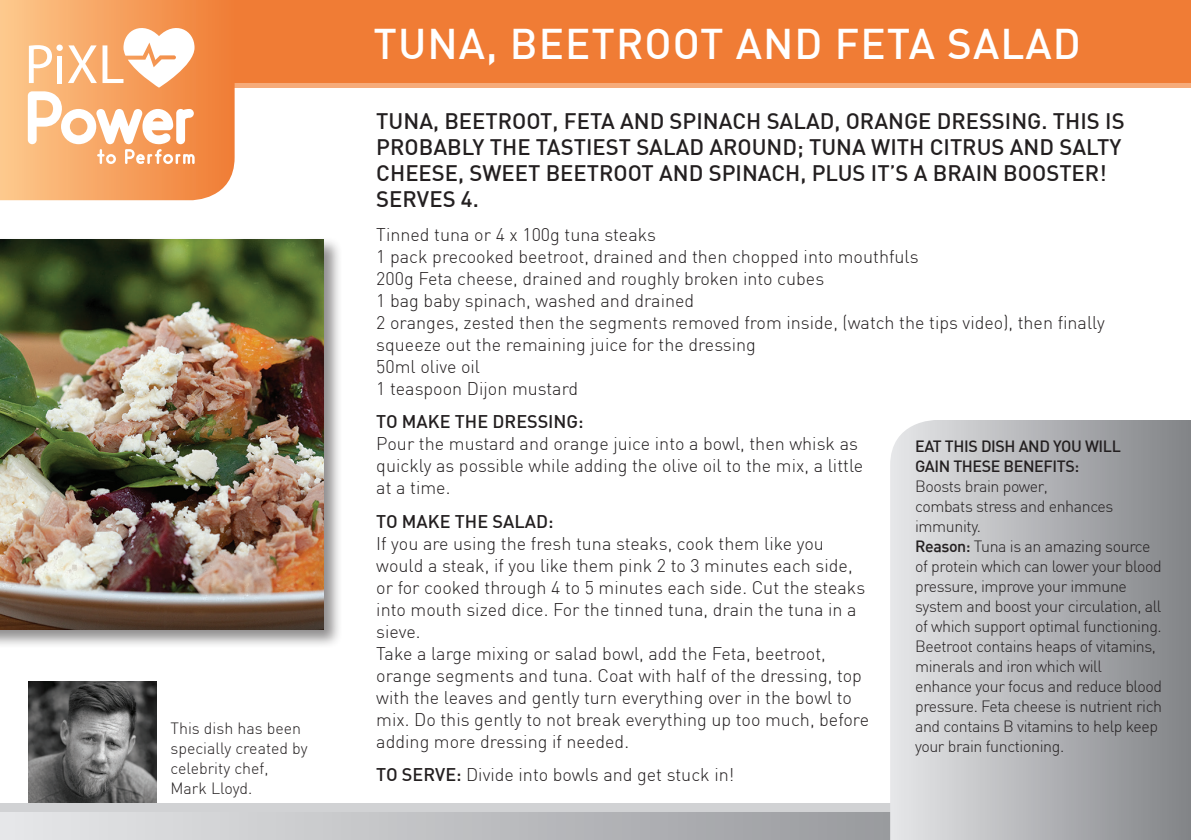
<style>
.page{position:relative;width:1191px;height:840px;background:#fff}
.page>*{position:absolute;margin:0;border:0;box-sizing:border-box;transform-origin:0 0}
.t1{font:500 42px "DIN";letter-spacing:.025em;color:#fff}
.t2{font:500 22px/26px "DIN";color:#231f20}
.t3{font:300 18px/22px "DIN";color:#231f20}
.t4{font:500 18px "DIN";color:#231f20}
.t5{font:300 16px/20px "DIN";letter-spacing:-.025em;color:#231f20}
.t6{font:300 16px/20px "DIN";color:#231f20}
.t7{font:500 16px/20px "DIN";letter-spacing:-.025em;color:#231f20}
.s1{font-weight:500}
</style>
<div class="page">
<img style="left:28px;top:681px;width:129px;height:122px">
<div style="left:0;top:803px;width:1191px;height:36px;background:#d1d2d4"></div>
<svg style="left:235px;top:82px;width:956px;height:6px;background:#f5a36e"></svg>
<div style="left:0;top:0;width:1191px;height:82px;background:#f07c35"></div>
<svg style="left:0;top:812px;width:890px;height:27px"></svg>
<div style="left:0;top:236px;width:343px;height:412px;background:#231f20;opacity:.5"></div>
<img style="left:0;top:239px;width:324px;height:390px">
<svg style="left:890px;top:420px;width:301px;height:419px;background:#b3b4b7"></svg>
<svg style="left:0;top:0;width:235px;height:200px"></svg>
<svg style="left:28px;top:20px;width:167px;height:144px"></svg>
<div style="left:57px;top:56px;width:5px;height:27px;background:#fff"></div>
<div style="left:56px;top:45px;width:7px;height:6px;background:#fff;border-radius:50%"></div>
<p class="t6" style="left:170px;top:717px;width:139px">This dish has been specially created by celebrity chef,<br>Mark Lloyd.</p>
<h1 class="t1" style="left:373px;top:17px;width:709px">TUNA, BEETROOT AND FETA SALAD</h1>
<p class="t2" style="left:376px;top:108px;width:750px">TUNA, BEETROOT, FETA AND SPINACH SALAD, ORANGE DRESSING. THIS IS PROBABLY THE TASTIEST SALAD AROUND; TUNA WITH CITRUS AND SALTY CHEESE, SWEET BEETROOT AND SPINACH, PLUS IT’S A BRAIN BOOSTER!<br>SERVES 4.</p>
<p class="t3" style="left:376px;top:223px;width:730px">Tinned tuna or 4 x 100g tuna steaks<br>1 pack precooked beetroot, drained and then chopped into mouthfuls<br>200g Feta cheese, drained and roughly broken into cubes<br>1 bag baby spinach, washed and drained<br>2 oranges, zested then the segments removed from inside, (watch the tips video), then finally squeeze out the remaining juice for the dressing<br>50ml olive oil<br>1 teaspoon Dijon mustard</p>
<p class="t4" style="left:376px;top:410px;width:209px">TO MAKE THE DRESSING:</p>
<p class="t3" style="left:376px;top:432px;width:488px">Pour the mustard and orange juice into a bowl, then whisk as quickly as possible while adding the olive oil to the mix, a little at a time.</p>
<p class="t4" style="left:376px;top:509px;width:179px">TO MAKE THE SALAD:</p>
<p class="t3" style="left:376px;top:532px;width:494px">If you are using the fresh tuna steaks, cook them like you would a steak, if you like them pink 2 to 3 minutes each side, or for cooked through 4 to 5 minutes each side. Cut the steaks into mouth sized dice. For the tinned tuna, drain the tuna in a sieve.<br>Take a large mixing or salad bowl, add the Feta, beetroot, orange segments and tuna. Coat with half of the dressing, top with the leaves and gently turn everything over in the bowl to mix. Do this gently to not break everything up too much, before adding more dressing if needed.</p>
<p class="t3" style="left:376px;top:763px;width:359px"><span class="s1">TO SERVE:</span> Divide into bowls and get stuck in!</p>
<p class="t7" style="left:915px;top:435px;width:207px">EAT THIS DISH AND YOU WILL<br>GAIN THESE BENEFITS:</p>
<p class="t5" style="left:915px;top:475px;width:249px">Boosts brain power,<br>combats stress and enhances immunity.<br><span class="s1">Reason:</span> Tuna is an amazing source of protein which can lower your blood pressure, improve your immune system and boost your circulation, all of which support optimal functioning.<br>Beetroot contains heaps of vitamins, minerals and iron which will enhance your focus and reduce blood pressure. Feta cheese is nutrient rich and contains B vitamins to help keep your brain functioning.</p>
</div>
